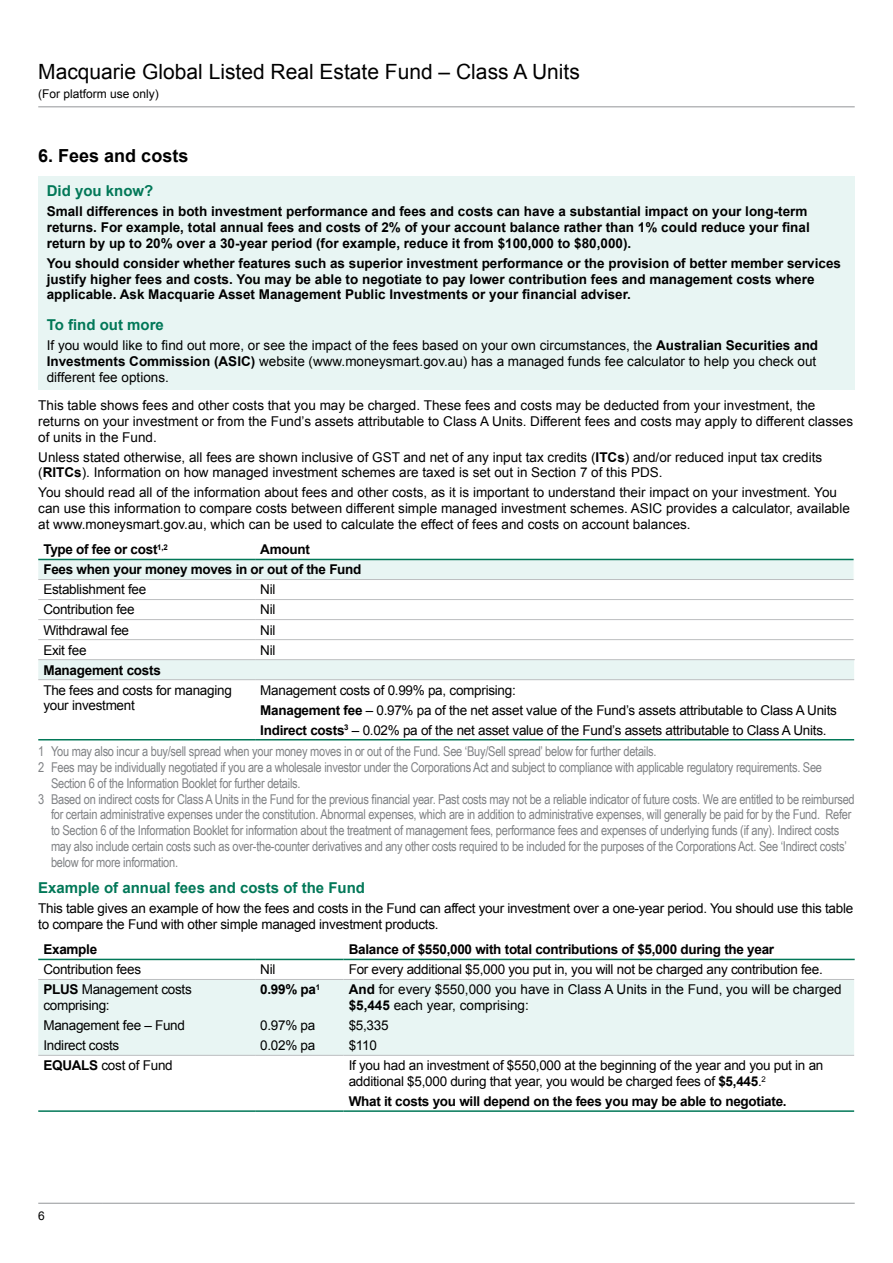
<style>
.page{position:relative;width:893px;height:1263px;background:#fff}
.page>*{position:absolute;margin:0;border:0;box-sizing:border-box;transform-origin:0 0}
.t1{font:21px "Arial";color:#000}
.t2{font:700 18px "Arial";color:#000}
.t3{font:700 15px "Arial";color:#027858}
.t4{font:13.5px/15.8px "Arial";color:#000}
.t5{font:13.5px "Arial Narrow";letter-spacing:-.02em;color:#808285}
.t6{font:13.5px/15.8px "Arial";letter-spacing:-.02em;color:#000}
.t7{font:700 13.5px/15.8px "Arial";color:#000}
.t8{font:700 13.5px/20.1px "Arial";letter-spacing:-.02em;color:#000}
.t9{font:12px "Arial";color:#000}
.s1{font-weight:700}
</style>
<div class="page">
<div style="left:38px;top:177px;width:817px;height:213px;background:#e8f5f3"></div>
<div style="left:38px;top:560px;width:816px;height:119px;background:#e8f5f3"></div>
<svg style="left:38px;top:580px;width:816px;height:79px"></svg>
<hr style="left:38px;top:579px;width:217px;height:1px;background:#bcbec0">
<hr style="left:255px;top:579px;width:599px;height:1px;background:#bcbec0">
<hr style="left:38px;top:599px;width:217px;height:1px;background:#bcbec0">
<hr style="left:255px;top:599px;width:599px;height:1px;background:#bcbec0">
<hr style="left:38px;top:619px;width:217px;height:1px;background:#bcbec0">
<hr style="left:255px;top:619px;width:599px;height:1px;background:#bcbec0">
<hr style="left:38px;top:639px;width:217px;height:1px;background:#bcbec0">
<hr style="left:255px;top:639px;width:599px;height:1px;background:#bcbec0">
<hr style="left:38px;top:659px;width:217px;height:1px;background:#bcbec0">
<hr style="left:255px;top:659px;width:600px;height:1px;background:#bcbec0">
<hr style="left:38px;top:679px;width:217px;height:1px;background:#bcbec0">
<hr style="left:255px;top:679px;width:599px;height:1px;background:#bcbec0">
<hr style="left:38px;top:559px;width:217px;height:1px;background:#027858">
<hr style="left:255px;top:559px;width:599px;height:1px;background:#027858">
<hr style="left:38px;top:739px;width:217px;height:1px;background:#027858">
<hr style="left:255px;top:739px;width:599px;height:1px;background:#027858">
<div style="left:38px;top:980px;width:816px;height:75px;background:#e8f5f3"></div>
<hr style="left:38px;top:979px;width:217px;height:1px;background:#bcbec0">
<hr style="left:255px;top:979px;width:89px;height:1px;background:#bcbec0">
<hr style="left:344px;top:979px;width:510px;height:1px;background:#bcbec0">
<hr style="left:38px;top:1055px;width:217px;height:1px;background:#bcbec0">
<hr style="left:255px;top:1055px;width:89px;height:1px;background:#bcbec0">
<hr style="left:344px;top:1055px;width:510px;height:1px;background:#bcbec0">
<hr style="left:38px;top:959px;width:217px;height:1px;background:#027858">
<hr style="left:255px;top:959px;width:89px;height:1px;background:#027858">
<hr style="left:344px;top:959px;width:511px;height:1px;background:#027858">
<hr style="left:38px;top:1110px;width:217px;height:2px;background:#027858">
<hr style="left:255px;top:1110px;width:89px;height:2px;background:#027858">
<hr style="left:344px;top:1110px;width:510px;height:2px;background:#027858">
<hr style="left:38px;top:106px;width:753px;height:1px;background:#939598">
<hr style="left:791px;top:106px;width:64px;height:1px;background:#939598">
<hr style="left:38px;top:1203px;width:64px;height:1px;background:#939598">
<hr style="left:102px;top:1203px;width:753px;height:1px;background:#939598">
<h1 class="t1" style="left:38px;top:58px;width:543px">Macquarie Global Listed Real Estate Fund – Class A Units</h1>
<p class="t9" style="left:38px;top:86px;width:122px">(For platform use only)</p>
<h2 class="t2" style="left:38px;top:144px;width:152px">6. Fees and costs</h2>
<p class="t3" style="left:47px;top:181px;width:108px">Did you know?</p>
<p class="t7" style="left:47px;top:204px;width:764px">Small differences in both investment performance and fees and costs can have a substantial impact on your long-term returns. For example, total annual fees and costs of 2% of your account balance rather than 1% could reduce your final return by up to 20% over a 30-year period (for example, reduce it from $100,000 to $80,000).</p>
<p class="t7" style="left:47px;top:256px;width:796px">You should consider whether features such as superior investment performance or the provision of better member services justify higher fees and costs. You may be able to negotiate to pay lower contribution fees and management costs where applicable. Ask Macquarie Asset Management Public Investments or your financial adviser.</p>
<p class="t3" style="left:47px;top:315px;width:119px">To find out more</p>
<p class="t4" style="left:47px;top:338px;width:773px">If you would like to find out more, or see the impact of the fees based on your own circumstances, the <span class="s1">Australian Securities and<br>Investments Commission (ASIC)</span> website (www.moneysmart.gov.au) has a managed funds fee calculator to help you check out different fee options.</p>
<p class="t4" style="left:38px;top:398px;width:816px">This table shows fees and other costs that you may be charged. These fees and costs may be deducted from your investment, the returns on your investment or from the Fund’s assets attributable to Class A Units. Different fees and costs may apply to different classes of units in the Fund.</p>
<p class="t4" style="left:38px;top:449px;width:785px">Unless stated otherwise, all fees are shown inclusive of GST and net of any input tax credits (<span class="s1">ITCs</span>) and/or reduced input tax credits (<span class="s1">RITCs</span>). Information on how managed investment schemes are taxed is set out in Section 7 of this PDS.</p>
<p class="t4" style="left:38px;top:485px;width:813px">You should read all of the information about fees and other costs, as it is important to understand their impact on your investment. You can use this information to compare costs between different simple managed investment schemes. ASIC provides a calculator, available at www.moneysmart.gov.au, which can be used to calculate the effect of fees and costs on account balances.</p>
<p class="t8" style="left:43px;top:540px;width:126px">Type of fee or cost<sup>1,2</sup></p>
<p class="t8" style="left:43px;top:540px;width:320px;text-indent:217px">Amount<br>Fees when your money moves in or out of the Fund</p>
<p class="t6" style="left:43px;top:582px;width:104px">Establishment fee</p>
<p class="t4" style="left:260px;top:582px;width:17px">Nil</p>
<p class="t6" style="left:43px;top:602px;width:93px">Contribution fee</p>
<p class="t4" style="left:260px;top:602px;width:17px">Nil</p>
<p class="t6" style="left:43px;top:622px;width:87px">Withdrawal fee</p>
<p class="t4" style="left:260px;top:622px;width:17px">Nil</p>
<p class="t4" style="left:43px;top:642px;width:45px">Exit fee</p>
<p class="t4" style="left:260px;top:642px;width:17px">Nil</p>
<p class="t8" style="left:43px;top:660px;width:119px">Management costs</p>
<p class="t6" style="left:43px;top:682px;width:190px">The fees and costs for managing your investment</p>
<p class="t6" style="left:260px;top:680px;width:578px;line-height:20px">Management costs of 0.99% pa, comprising:<br><span class="s1">Management fee</span> – 0.97% pa of the net asset value of the Fund’s assets attributable to Class A Units<br><span class="s1">Indirect costs</span><sup>3</sup> – 0.02% pa of the net asset value of the Fund’s assets attributable to Class A Units.</p>
<p class="t5" style="left:38px;top:741px;width:620px">1 You may also incur a buy/sell spread when your money moves in or out of the Fund. See ‘Buy/Sell spread’ below for further details.</p>
<p class="t5" style="left:38px;top:757px;width:785px">2 Fees may be individually negotiated if you are a wholesale investor under the Corporations Act and subject to compliance with applicable regulatory requirements. See</p>
<p class="t5" style="left:51px;top:773px;width:251px">Section 6 of the Information Booklet for further details.</p>
<p class="t5" style="left:38px;top:789px;width:818px">3 Based on indirect costs for Class A Units in the Fund for the previous financial year. Past costs may not be a reliable indicator of future costs. We are entitled to be reimbursed</p>
<p class="t5" style="left:51px;top:805px;width:802px">for certain administrative expenses under the constitution. Abnormal expenses, which are in addition to administrative expenses, will generally be paid for by the Fund. Refer</p>
<p class="t5" style="left:51px;top:820px;width:790px">to Section 6 of the Information Booklet for information about the treatment of management fees, performance fees and expenses of underlying funds (if any). Indirect costs</p>
<p class="t5" style="left:51px;top:836px;width:797px">may also include certain costs such as over-the-counter derivatives and any other costs required to be included for the purposes of the Corporations Act. See ‘Indirect costs’</p>
<p class="t5" style="left:51px;top:852px;width:129px">below for more information.</p>
<p class="t3" style="left:38px;top:878px;width:328px">Example of annual fees and costs of the Fund</p>
<p class="t6" style="left:38px;top:900px;width:816px">This table gives an example of how the fees and costs in the Fund can affect your investment over a one-year period. You should use this table to compare the Fund with other simple managed investment products.</p>
<p class="t8" style="left:43px;top:940px;width:55px">Example</p>
<p class="t8" style="left:349px;top:940px;width:427px">Balance of $550,000 with total contributions of $5,000 during the year</p>
<p class="t6" style="left:43px;top:962px;width:99px">Contribution fees</p>
<p class="t4" style="left:260px;top:962px;width:17px">Nil</p>
<p class="t6" style="left:349px;top:962px;width:476px">For every additional $5,000 you put in, you will not be charged any contribution fee.</p>
<p class="t6" style="left:43px;top:982px;width:150px"><span class="s1">PLUS</span> Management costs comprising:</p>
<p class="t7" style="left:260px;top:982px;width:61px">0.99% pa<sup>1</sup></p>
<p class="t4" style="left:349px;top:982px;width:494px"><span class="s1">And</span> for every $550,000 you have in Class A Units in the Fund, you will be charged <span class="s1">$5,445</span> each year, comprising:</p>
<p class="t6" style="left:43px;top:1018px;width:143px">Management fee – Fund</p>
<p class="t4" style="left:260px;top:1018px;width:57px">0.97% pa</p>
<p class="t4" style="left:349px;top:1018px;width:41px">$5,335</p>
<p class="t6" style="left:43px;top:1038px;width:78px">Indirect costs</p>
<p class="t4" style="left:260px;top:1038px;width:57px">0.02% pa</p>
<p class="t4" style="left:349px;top:1038px;width:30px">$110</p>
<p class="t6" style="left:43px;top:1058px;width:131px"><span class="s1">EQUALS</span> cost of Fund</p>
<p class="t6" style="left:349px;top:1058px;width:476px">If you had an investment of $550,000 at the beginning of the year and you put in an additional $5,000 during that year, you would be charged fees of <span class="s1">$5,445</span>.<sup>2</sup></p>
<p class="t8" style="left:349px;top:1092px;width:439px">What it costs you will depend on the fees you may be able to negotiate.</p>
<p class="t9" style="left:38px;top:1208px;width:8px">6</p>
</div>
